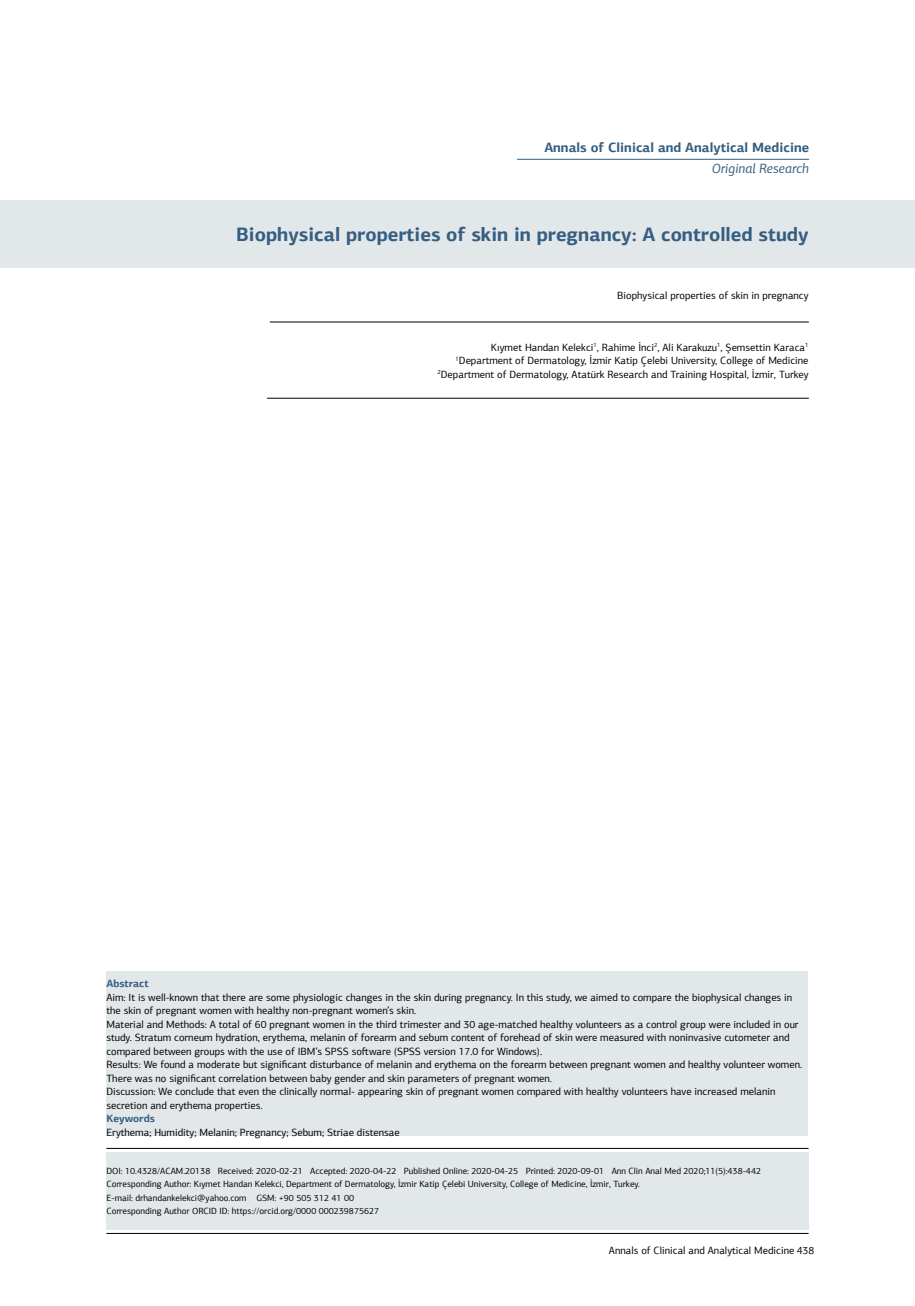
<style>
.page{position:relative;width:915px;height:1306px;background:#fff}
.page>*{position:absolute;margin:0;border:0;box-sizing:border-box;transform-origin:0 0}
.t1{font:700 19.5px "PF Agora Sans Pro";color:#355e81}
.t2{font:700 13.5px "PF Agora Sans Pro";color:#355e81}
.t3{font:italic 13.5px "PF Agora Sans Pro";color:#355e81}
.t4{font:10.5px/13.5px "PF Agora Sans Pro";color:#000;text-align:right}
.t5{font:700 10.5px "PF Agora Sans Pro";color:#355e81}
.t6{font:9px/13.5px "PF Agora Sans Pro";color:#000}
</style>
<div class="page">
<hr style="left:106px;top:1233px;width:702px;height:1px;background:#000">
<div style="left:0;top:200px;width:914px;height:68px;background:#e2e7ea"></div>
<hr style="left:106px;top:1148px;width:702px;height:1px;background:#000">
<hr style="left:270px;top:322px;width:538px;height:1px;background:#000">
<hr style="left:267px;top:398px;width:541px;height:1px;background:#000">
<hr style="left:517px;top:159px;width:291px;height:1px;background:#355e81">
<div style="left:106px;top:1151px;width:702px;height:78px;background:#e2e7ea"></div>
<div style="left:106px;top:971px;width:701px;height:164px;background:#e2e7ea"></div>
<p class="t2" style="left:544px;top:139px;width:266px">Annals of Clinical and Analytical Medicine</p>
<p class="t3" style="left:711px;top:160px;width:99px">Original Research</p>
<h1 class="t1" style="left:236px;top:222px;width:573px">Biophysical properties of skin in pregnancy: A controlled study</h1>
<p class="t4" style="left:617px;top:288px;width:193px">Biophysical properties of skin in pregnancy</p>
<p class="t4" style="left:437px;top:340px;width:372px">Kıymet Handan Kelekci<sup>1</sup>, Rahime İnci<sup>2</sup>, Ali Karakuzu<sup>1</sup>, Şemsettin Karaca<sup>1<br>1</sup>Department of Dermatology, İzmir Katip Çelebi University, College of Medicine<br><sup>2</sup>Department of Dermatology, Atatürk Research and Training Hospital, İzmir, Turkey</p>
<p class="t5" style="left:106px;top:977px;width:44px">Abstract</p>
<p class="t4" style="left:106px;top:990px;width:697px;text-align:left">Aim: It is well-known that there are some physiologic changes in the skin during pregnancy. In this study, we aimed to compare the biophysical changes in the skin of pregnant women with healthy non-pregnant women’s skin.<br>Material and Methods: A total of 60 pregnant women in the third trimester and 30 age-matched healthy volunteers as a control group were included in our study. Stratum corneum hydration, erythema, melanin of forearm and sebum content of forehead of skin were measured with noninvasive cutometer and compared between groups with the use of IBM’s SPSS software (SPSS version 17.0 for Windows).<br>Results: We found a moderate but significant disturbance of melanin and erythema on the forearm between pregnant women and healthy volunteer women.<br>There was no significant correlation between baby gender and skin parameters of pregnant women.<br>Discussion: We conclude that even the clinically normal- appearing skin of pregnant women compared with healthy volunteers have increased melanin secretion and erythema properties.</p>
<p class="t5" style="left:106px;top:1112px;width:50px">Keywords</p>
<p class="t4" style="left:106px;top:1125px;width:295px">Erythema; Humidity; Melanin; Pregnancy; Sebum; Striae distensae</p>
<p class="t6" style="left:106px;top:1164px;width:656px">DOI: 10.4328/ACAM.20138 Received: 2020-02-21 Accepted: 2020-04-22 Published Online: 2020-04-25 Printed: 2020-09-01 Ann Clin Anal Med 2020;11(5):438-442<br>Corresponding Author: Kıymet Handan Kelekci, Department of Dermatology, İzmir Katip Çelebi University, College of Medicine, İzmir, Turkey.<br>E-mail: drhandankelekci@yahoo.com GSM: +90 505 312 41 00<br>Corresponding Author ORCID ID: https://orcid.org/0000 000239875627</p>
<p class="t4" style="left:608px;top:1243px;width:207px">Annals of Clinical and Analytical Medicine 438</p>
</div>
